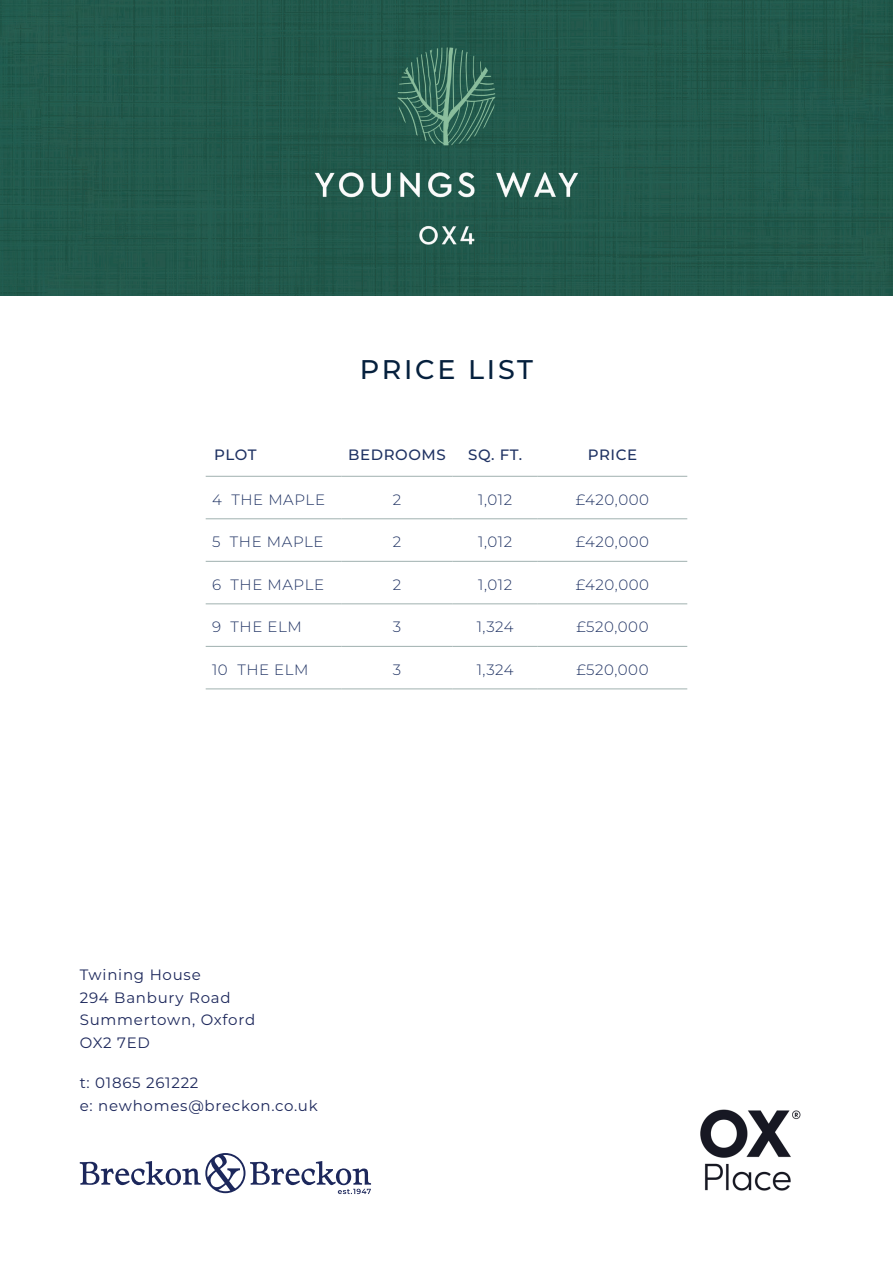
<style>
.page{position:relative;width:893px;height:1263px;background:#fff}
.page>*{position:absolute;margin:0;border:0;box-sizing:border-box;transform-origin:0 0}
.t1{font:500 27px "Montserrat";letter-spacing:.1em;color:#05203d}
.t2{font:300 15px "Montserrat";letter-spacing:.04em;color:#1f3263}
.t3{font:15px/22.5px "Montserrat";letter-spacing:.05em;color:#1c275b}
.t4{font:500 15px "Montserrat";letter-spacing:.04em;color:#1f3263}
</style>
<div class="page">
<div style="left:0;top:0;width:893px;height:296px;background:#22594c"></div>
<hr style="left:206px;top:476px;width:135px;height:1px;background:#a0b1af">
<hr style="left:341px;top:476px;width:112px;height:1px;background:#a0b1af">
<hr style="left:453px;top:476px;width:85px;height:1px;background:#a0b1af">
<hr style="left:538px;top:476px;width:149px;height:1px;background:#a0b1af">
<hr style="left:206px;top:518px;width:135px;height:1px;background:#a0b1af">
<hr style="left:341px;top:518px;width:112px;height:1px;background:#a0b1af">
<hr style="left:453px;top:518px;width:85px;height:1px;background:#a0b1af">
<hr style="left:538px;top:518px;width:149px;height:1px;background:#a0b1af">
<hr style="left:206px;top:561px;width:135px;height:1px;background:#a0b1af">
<hr style="left:341px;top:561px;width:112px;height:1px;background:#a0b1af">
<hr style="left:453px;top:561px;width:85px;height:1px;background:#a0b1af">
<hr style="left:538px;top:561px;width:149px;height:1px;background:#a0b1af">
<hr style="left:206px;top:604px;width:135px;height:1px;background:#a0b1af">
<hr style="left:341px;top:604px;width:112px;height:1px;background:#a0b1af">
<hr style="left:453px;top:604px;width:85px;height:1px;background:#a0b1af">
<hr style="left:538px;top:604px;width:149px;height:1px;background:#a0b1af">
<hr style="left:206px;top:646px;width:135px;height:1px;background:#a0b1af">
<hr style="left:341px;top:646px;width:112px;height:1px;background:#a0b1af">
<hr style="left:453px;top:646px;width:85px;height:1px;background:#a0b1af">
<hr style="left:538px;top:646px;width:149px;height:1px;background:#a0b1af">
<hr style="left:206px;top:689px;width:135px;height:1px;background:#a0b1af">
<hr style="left:341px;top:689px;width:112px;height:1px;background:#a0b1af">
<hr style="left:453px;top:689px;width:85px;height:1px;background:#a0b1af">
<hr style="left:538px;top:689px;width:149px;height:1px;background:#a0b1af">
<svg style="left:80px;top:1153px;width:291px;height:41px"></svg>
<img style="left:700px;top:1109px;width:101px;height:82px">
<h1 class="t1" style="left:360px;top:351px;width:175px">PRICE LIST</h1>
<p class="t4" style="left:214px;top:444px;width:44px">PLOT</p>
<p class="t4" style="left:348px;top:444px;width:99px">BEDROOMS</p>
<p class="t4" style="left:468px;top:444px;width:55px">SQ. FT.</p>
<p class="t4" style="left:588px;top:444px;width:51px">PRICE</p>
<p class="t2" style="left:212px;top:489px;width:114px">4 THE MAPLE</p>
<p class="t2" style="left:393px;top:489px;width:10px">2</p>
<p class="t2" style="left:478px;top:489px;width:36px">1,012</p>
<p class="t2" style="left:576px;top:489px;width:75px">£420,000</p>
<p class="t2" style="left:212px;top:532px;width:113px">5 THE MAPLE</p>
<p class="t2" style="left:393px;top:532px;width:10px">2</p>
<p class="t2" style="left:478px;top:532px;width:36px">1,012</p>
<p class="t2" style="left:576px;top:532px;width:75px">£420,000</p>
<p class="t2" style="left:212px;top:574px;width:114px">6 THE MAPLE</p>
<p class="t2" style="left:393px;top:574px;width:10px">2</p>
<p class="t2" style="left:478px;top:574px;width:36px">1,012</p>
<p class="t2" style="left:576px;top:574px;width:75px">£420,000</p>
<p class="t2" style="left:212px;top:617px;width:91px">9 THE ELM</p>
<p class="t2" style="left:393px;top:617px;width:10px">3</p>
<p class="t2" style="left:477px;top:617px;width:39px">1,324</p>
<p class="t2" style="left:576px;top:617px;width:74px">£520,000</p>
<p class="t2" style="left:212px;top:659px;width:98px">10 THE ELM</p>
<p class="t2" style="left:393px;top:659px;width:10px">3</p>
<p class="t2" style="left:477px;top:659px;width:39px">1,324</p>
<p class="t2" style="left:576px;top:659px;width:74px">£520,000</p>
<p class="t3" style="left:80px;top:963px;width:177px">Twining House<br>294 Banbury Road<br>Summertown, Oxford<br>OX2 7ED</p>
<p class="t3" style="left:80px;top:1071px;width:240px">t: 01865 261222<br>e: newhomes@breckon.co.uk</p>
</div>
